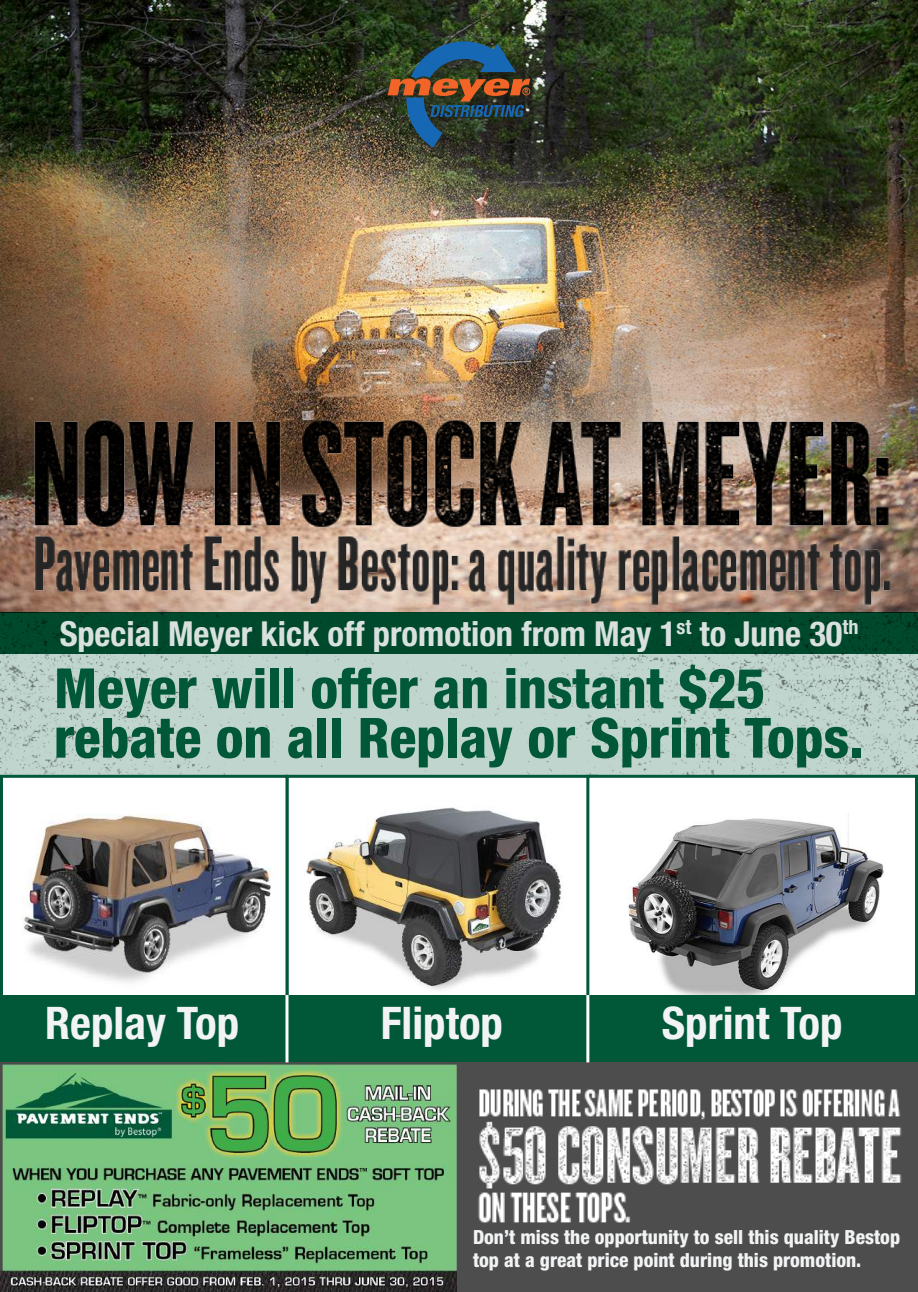
<style>
.page{position:relative;width:918px;height:1292px;background:#fff}
.page>*{position:absolute;margin:0;border:0;box-sizing:border-box;transform-origin:0 0}
.t1{font:800 condensed 55.5px/49.5px "Helvetica Neue LT Pro";color:#005838}
.t2{font:700 condensed 45px "Helvetica Neue LT Pro";color:#f2f3f4}
.t3{font:700 condensed 34.5px "Helvetica Neue LT Pro";color:#f2f3f4}
.t4{font:800 condensed 19.5px/23.4px "Helvetica Neue LT Pro";color:#f2f3f4}
</style>
<div class="page">
<img style="left:0;top:0;width:918px;height:773px">
<div style="left:0;top:983px;width:918px;height:79px;background:#005838"></div>
<div style="left:387px;top:40px;width:158px;height:121px;background:#231f20;opacity:.5"></div>
<svg style="left:388px;top:41px;width:142px;height:107px"></svg>
<img style="left:0;top:1062px;width:458px;height:230px">
<svg style="left:290px;top:773px;width:295px;height:222px"></svg>
<div style="left:458px;top:1062px;width:460px;height:230px;background:#4d4d4d"></div>
<svg style="left:585px;top:773px;width:333px;height:226px"></svg>
<svg style="left:0;top:773px;width:290px;height:226px"></svg>
<img style="left:0;top:405px;width:918px;height:207px">
<div style="left:0;top:612px;width:918px;height:41px;background:#00492d"></div>
<hr style="left:586px;top:995px;width:3px;height:67px;background:#fff">
<hr style="left:285px;top:995px;width:3px;height:67px;background:#fff">
<img style="left:478px;top:1089px;width:424px;height:134px">
<h3 class="t3" style="left:59px;top:612px;width:801px">Special Meyer kick off promotion from May 1<sup>st</sup> to June 30<sup>th</sup></h3>
<h1 class="t1" style="left:54px;top:662px;width:811px">Meyer will offer an instant $25 rebate on all Replay or Sprint Tops.</h1>
<h2 class="t2" style="left:45px;top:995px;width:195px">Replay Top</h2>
<h2 class="t2" style="left:381px;top:995px;width:124px">Fliptop</h2>
<h2 class="t2" style="left:662px;top:995px;width:182px">Sprint Top</h2>
<p class="t4" style="left:473px;top:1224px;width:429px">Don’t miss the opportunity to sell this quality Bestop top at a great price point during this promotion.</p>
</div>
